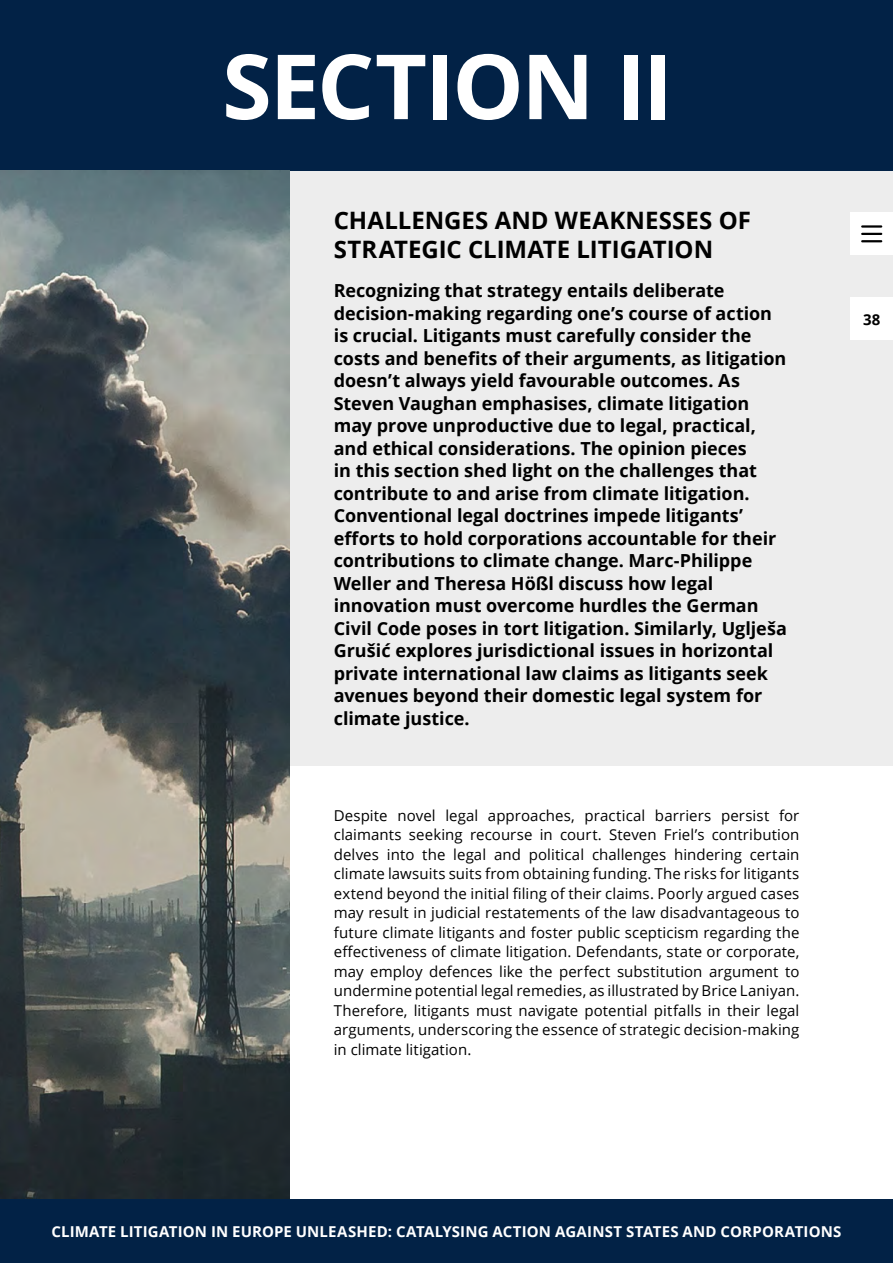
<style>
.page{position:relative;width:893px;height:1263px;background:#fff}
.page>*{position:absolute;margin:0;border:0;box-sizing:border-box;transform-origin:0 0}
.t1{font:700 90px "Open Sans";letter-spacing:-.03em;color:#fff}
.t2{font:700 24px/28.8px "Open Sans";color:#000}
.t3{font:700 18px/22.5px "Open Sans";letter-spacing:-.005em;color:#000}
.t4{font:15px/19.5px "Open Sans";letter-spacing:.005em;color:#000;text-align:justify}
.t5{font:700 15px "Open Sans";letter-spacing:.01em;color:#fff}
.t6{font:700 15px "Open Sans";color:#000}
</style>
<div class="page">
<div style="left:0;top:170px;width:893px;height:595px;background:#ededed"></div>
<div style="left:0;top:0;width:893px;height:170px;background:#022246"></div>
<div style="left:0;top:1199px;width:893px;height:64px;background:#022246"></div>
<img style="left:0;top:170px;width:289px;height:1029px">
<div style="left:850px;top:213px;width:43px;height:42px;background:#fff"></div>
<hr style="left:862px;top:225px;width:19px;height:3px;background:#000">
<svg style="left:862px;top:233px;width:19px;height:9px"></svg>
<div style="left:850px;top:298px;width:43px;height:42px;background:#fff"></div>
<h1 class="t1" style="left:222px;top:23px;width:452px">SECTION II</h1>
<h2 class="t2" style="left:334px;top:205px;width:419px">CHALLENGES AND WEAKNESSES OF<br>STRATEGIC CLIMATE LITIGATION</h2>
<p class="t3" style="left:334px;top:279px;width:455px">Recognizing that strategy entails deliberate decision-making regarding one’s course of action is crucial. Litigants must carefully consider the costs and benefits of their arguments, as litigation doesn’t always yield favourable outcomes. As Steven Vaughan emphasises, climate litigation may prove unproductive due to legal, practical, and ethical considerations. The opinion pieces<br>in this section shed light on the challenges that contribute to and arise from climate litigation.<br>Conventional legal doctrines impede litigants’ efforts to hold corporations accountable for their contributions to climate change. Marc-Philippe Weller and Theresa Hößl discuss how legal innovation must overcome hurdles the German Civil Code poses in tort litigation. Similarly, Uglješa Grušić explores jurisdictional issues in horizontal private international law claims as litigants seek avenues beyond their domestic legal system for climate justice.</p>
<p class="t4" style="left:334px;top:805px;width:467px">Despite novel legal approaches, practical barriers persist for claimants seeking recourse in court. Steven Friel’s contribution delves into the legal and political challenges hindering certain climate lawsuits suits from obtaining funding. The risks for litigants extend beyond the initial filing of their claims. Poorly argued cases may result in judicial restatements of the law disadvantageous to future climate litigants and foster public scepticism regarding the effectiveness of climate litigation. Defendants, state or corporate, may employ defences like the perfect substitution argument to undermine potential legal remedies, as illustrated by Brice Laniyan.<br>Therefore, litigants must navigate potential pitfalls in their legal arguments, underscoring the essence of strategic decision-making in climate litigation.</p>
<p class="t6" style="left:863px;top:309px;width:19px">38</p>
<p class="t5" style="left:51px;top:1221px;width:791px">CLIMATE LITIGATION IN EUROPE UNLEASHED: CATALYSING ACTION AGAINST STATES AND CORPORATIONS</p>
</div>
